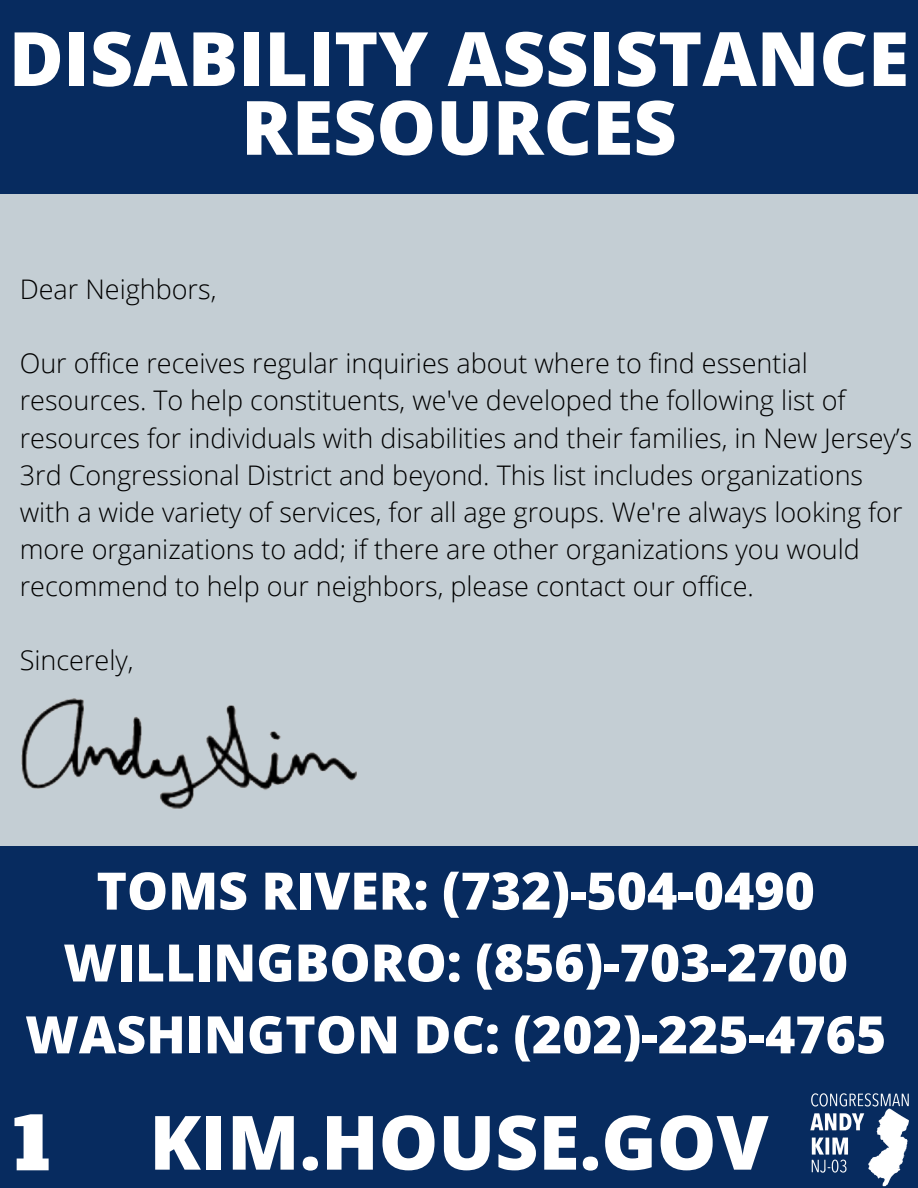
<style>
.page{position:relative;width:918px;height:1188px;background:#c4ced4}
.page>*{position:absolute;margin:0;border:0;box-sizing:border-box;transform-origin:0 0}
.t1{font:800 76.2px/69.9px "Open Sans";color:#fff;text-align:center}
.t2{font:800 75px/68.8px "Open Sans";color:#fff;text-align:center}
.t3{font:72px "Alfa Slab One";color:#fff}
.t4{font:800 51.75px/71.8px "Open Sans";color:#fff;text-align:center}
.t5{font:300 27px/37.2px "Open Sans";color:#000}
</style>
<div class="page">
<div style="left:0;top:0;width:918px;height:194px;background:#072b5f"></div>
<div style="left:0;top:846px;width:918px;height:342px;background:#072b5f"></div>
<img style="left:810px;top:1093px;width:99px;height:94px">
<img style="left:21px;top:698px;width:336px;height:111px">
<h1 class="t1" style="left:187px;top:11px;width:546px">RENT &amp;<br>FORECLOSURE</h1>
<h2 class="t2" style="left:9px;top:22px;width:902px">DISABILITY ASSISTANCE<br>RESOURCES</h2>
<p class="t5" style="left:20px;top:270px;width:198px">Dear Neighbors,</p>
<p class="t5" style="left:20px;top:344px;width:894px">Our office receives regular inquiries about where to find essential resources. To help constituents, we've developed the following list of resources for individuals with disabilities and their families, in New Jersey’s 3rd Congressional District and beyond. This list includes organizations with a wide variety of services, for all age groups. We're always looking for more organizations to add; if there are other organizations you would recommend to help our neighbors, please contact our office.</p>
<p class="t5" style="left:20px;top:641px;width:115px">Sincerely,</p>
<h3 class="t4" style="left:25px;top:854px;width:863px">TOMS RIVER: (732)-504-0490<br>WILLINGBORO: (856)-703-2700<br>WASHINGTON DC: (202)-225-4765</h3>
<h3 class="t3" style="left:13px;top:1096px;width:39px">1</h3>
<h2 class="t2" style="left:149px;top:1106px;width:621px">KIM.HOUSE.GOV</h2>
</div>
